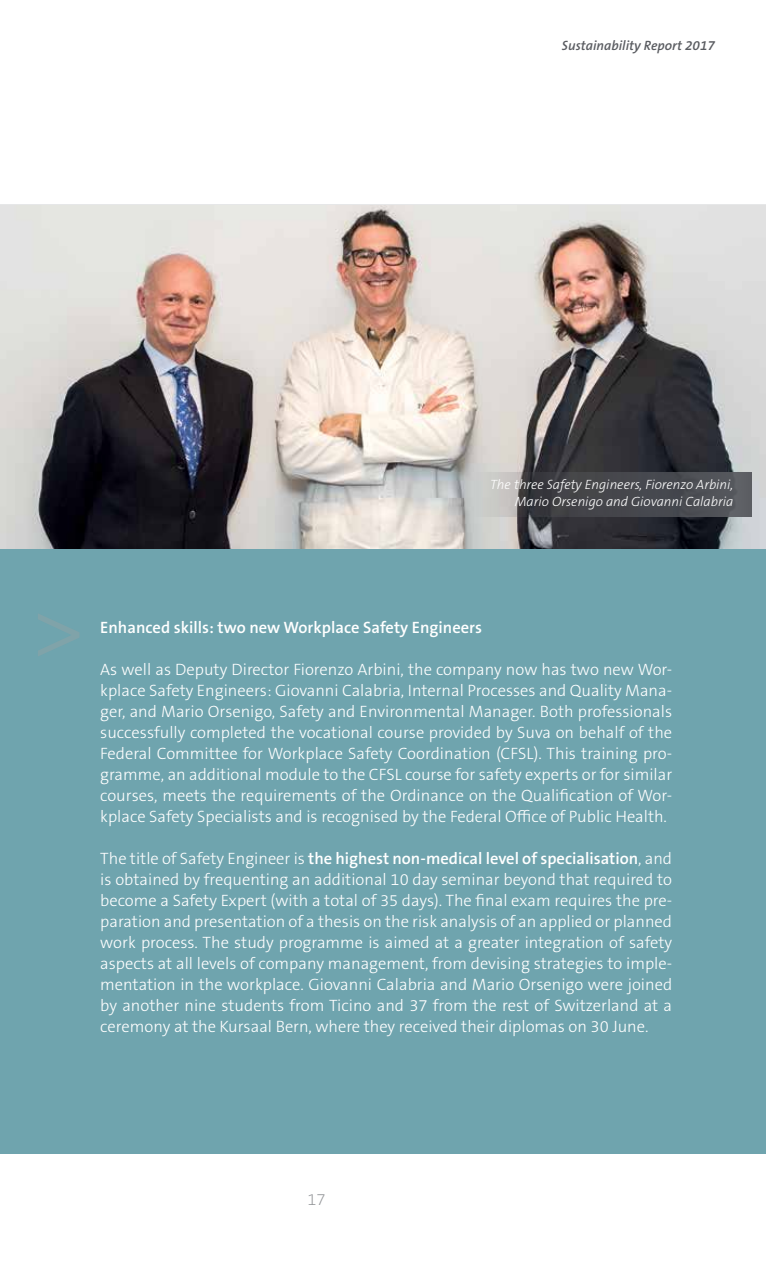
<style>
.page{position:relative;width:766px;height:1263px;background:#fff}
.page>*{position:absolute;margin:0;border:0;box-sizing:border-box;transform-origin:0 0}
.t1{font:300 16.5px/21px "The Sans B W3";color:#fff;text-align:justify}
.t2{font:600 16.5px "The Sans B W6";color:#fff}
.t3{font:200 16.5px "The Sans B W2";color:#939598}
.t4{font:italic 300 13.5px/16.5px "The Sans B W3";color:#fff;text-align:right}
.t5{font:italic 600 13.5px "The Sans B W6";color:#5a5c61}
.s1{font-family:"The Sans B W3";font-weight:300}
</style>
<div class="page">
<div style="left:0;top:452px;width:765px;height:701px;background:#6fa4ae"></div>
<img style="left:0;top:205px;width:765px;height:344px">
<svg style="left:472px;top:472px;width:278px;height:45px;background:#5c5d61"></svg>
<p class="t5" style="left:562px;top:37px;width:154px">Sustainability Report 2017</p>
<p class="t4" style="left:490px;top:477px;width:245px">The three Safety Engineers, Fiorenzo Arbini,<br>Mario Orsenigo and Giovanni Calabria</p>
<p class="t2" style="left:100px;top:617px;width:383px">Enhanced skills: two new Workplace Safety Engineers</p>
<p class="t1" style="left:100px;top:659px;width:573px">As well as Deputy Director Fiorenzo Arbini, the company now has two new Wor&shy;kplace Safety Engineers: Giovanni Calabria, Internal Processes and Quality Mana&shy;ger, and Mario Orsenigo, Safety and Environmental Manager. Both professionals successfully completed the vocational course provided by Suva on behalf of the Federal Committee for Workplace Safety Coordination (CFSL). This training pro&shy;gramme, an additional module to the CFSL course for safety experts or for similar courses, meets the requirements of the Ordinance on the Qualification of Wor&shy;kplace Safety Specialists and is recognised by the Federal Office of Public Health.</p>
<p class="t2" style="left:100px;top:848px;width:573px"><span class="s1">The title of Safety Engineer is</span> the highest non-medical level of specialisation<span class="s1">, and</span></p>
<p class="t1" style="left:100px;top:869px;width:573px">is obtained by frequenting an additional 10 day seminar beyond that required to become a Safety Expert (with a total of 35 days). The final exam requires the pre&shy;paration and presentation of a thesis on the risk analysis of an applied or planned work process. The study programme is aimed at a greater integration of safety aspects at all levels of company management, from devising strategies to imple&shy;mentation in the workplace. Giovanni Calabria and Mario Orsenigo were joined by another nine students from Ticino and 37 from the rest of Switzerland at a ceremony at the Kursaal Bern, where they received their diplomas on 30 June.</p>
<p class="t3" style="left:307px;top:1189px;width:20px">17</p>
</div>
